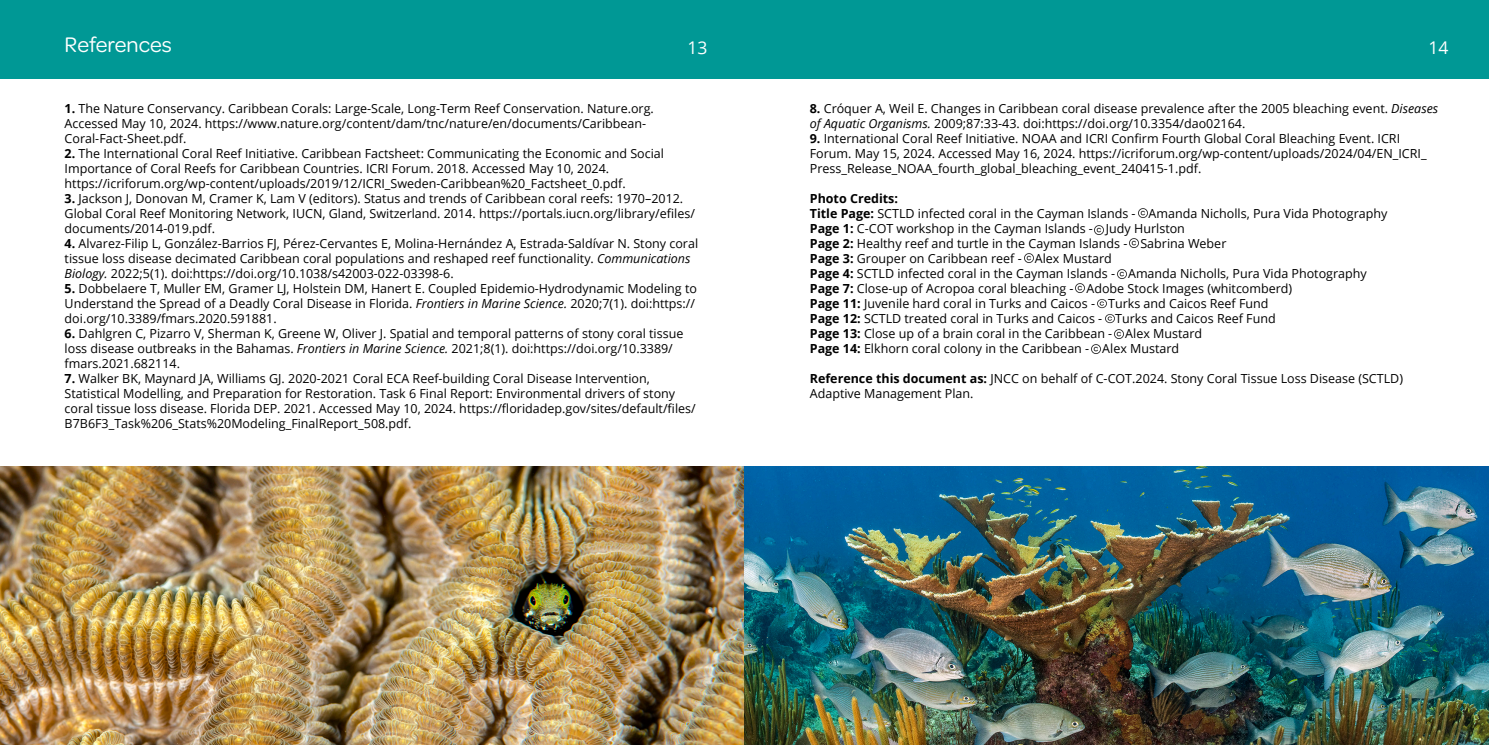
<style>
.page{position:relative;width:1489px;height:745px;background:#fff}
.page>*{position:absolute;margin:0;border:0;box-sizing:border-box;transform-origin:0 0}
.t1{font:22.5px "Omnes";color:#fff}
.t2{font:17.5px "Open Sans";color:#fff}
.t3{font:12.5px/15px "Open Sans";color:#000}
.t4{font:700 12.5px "Open Sans";color:#000}
.s1{font-weight:700}
.s2{font-style:italic}
</style>
<div class="page">
<div style="left:0;top:0;width:744px;height:78px;background:#009895"></div>
<img style="left:0;top:466px;width:1488px;height:278px">
<div style="left:744px;top:0;width:744px;height:78px;background:#009895"></div>
<svg style="left:1138px;top:208px;width:9px;height:10px"></svg>
<svg style="left:1094px;top:225px;width:10px;height:10px"></svg>
<svg style="left:1129px;top:238px;width:10px;height:10px"></svg>
<svg style="left:1024px;top:253px;width:10px;height:10px"></svg>
<svg style="left:1075px;top:269px;width:52px;height:85px"></svg>
<p class="t1" style="left:65px;top:30px;width:109px">References</p>
<p class="t2" style="left:687px;top:35px;width:22px">13</p>
<p class="t3" style="left:65px;top:100px;width:590px"><span class="s1">1.</span> The Nature Conservancy. Caribbean Corals: Large-Scale, Long-Term Reef Conservation. Nature.org.</p>
<p class="t3" style="left:65px;top:115px;width:583px">Accessed May 10, 2024. https://www.nature.org/content/dam/tnc/nature/en/documents/Caribbean-</p>
<p class="t3" style="left:65px;top:130px;width:123px">Coral-Fact-Sheet.pdf.</p>
<p class="t3" style="left:65px;top:145px;width:601px"><span class="s1">2.</span> The International Coral Reef Initiative. Caribbean Factsheet: Communicating the Economic and Social</p>
<p class="t3" style="left:65px;top:160px;width:546px">Importance of Coral Reefs for Caribbean Countries. ICRI Forum. 2018. Accessed May 10, 2024.</p>
<p class="t3" style="left:65px;top:175px;width:562px">https://icriforum.org/wp-content/uploads/2019/12/ICRI_Sweden-Caribbean%20_Factsheet_0.pdf.</p>
<p class="t3" style="left:65px;top:190px;width:631px"><span class="s1">3.</span> Jackson J, Donovan M, Cramer K, Lam V (editors). Status and trends of Caribbean coral reefs: 1970–2012.<br>Global Coral Reef Monitoring Network, IUCN, Gland, Switzerland. 2014. https://portals.iucn.org/library/efiles/ documents/2014-019.pdf.</p>
<p class="t3" style="left:65px;top:235px;width:635px"><span class="s1">4.</span> Alvarez-Filip L, González-Barrios FJ, Pérez-Cervantes E, Molina-Hernández A, Estrada-Saldívar N. Stony coral tissue loss disease decimated Caribbean coral populations and reshaped reef functionality. <span class="s2">Communications<br>Biology.</span> 2022;5(1). doi:https://doi.org/10.1038/s42003-022-03398-6.</p>
<p class="t3" style="left:65px;top:280px;width:634px"><span class="s1">5.</span> Dobbelaere T, Muller EM, Gramer LJ, Holstein DM, Hanert E. Coupled Epidemio-Hydrodynamic Modeling to<br>Understand the Spread of a Deadly Coral Disease in Florida. <span class="s2">Frontiers in Marine Science.</span> 2020;7(1). doi:https:// doi.org/10.3389/fmars.2020.591881.</p>
<p class="t3" style="left:65px;top:325px;width:620px"><span class="s1">6.</span> Dahlgren C, Pizarro V, Sherman K, Greene W, Oliver J. Spatial and temporal patterns of stony coral tissue loss disease outbreaks in the Bahamas. <span class="s2">Frontiers in Marine Science.</span> 2021;8(1). doi:https://doi.org/10.3389/ fmars.2021.682114.</p>
<p class="t3" style="left:65px;top:370px;width:586px"><span class="s1">7.</span> Walker BK, Maynard JA, Williams GJ. 2020-2021 Coral ECA Reef-building Coral Disease Intervention,</p>
<p class="t3" style="left:65px;top:385px;width:632px">Statistical Modelling, and Preparation for Restoration. Task 6 Final Report: Environmental drivers of stony coral tissue loss disease. Florida DEP. 2021. Accessed May 10, 2024. https://floridadep.gov/sites/default/files/<br>B7B6F3_Task%206_Stats%20Modeling_FinalReport_508.pdf.</p>
<p class="t2" style="left:1428px;top:35px;width:22px">14</p>
<p class="t3" style="left:809px;top:100px;width:630px"><span class="s1">8.</span> Cróquer A, Weil E. Changes in Caribbean coral disease prevalence after the 2005 bleaching event. <span class="s2">Diseases of Aquatic Organisms.</span> 2009;87:33-43. doi:https://doi.org/10.3354/dao02164.</p>
<p class="t3" style="left:809px;top:130px;width:592px"><span class="s1">9.</span> International Coral Reef Initiative. NOAA and ICRI Confirm Fourth Global Coral Bleaching Event. ICRI</p>
<p class="t3" style="left:809px;top:145px;width:618px">Forum. May 15, 2024. Accessed May 16, 2024. https://icriforum.org/wp-content/uploads/2024/04/EN_ICRI_<br>Press_Release_NOAA_fourth_global_bleaching_event_240415-1.pdf.</p>
<p class="t4" style="left:809px;top:189px;width:90px">Photo Credits:</p>
<p class="t3" style="left:809px;top:205px;width:579px"><span class="s1">Title Page:</span> SCTLD infected coral in the Cayman Islands - Amanda Nicholls, Pura Vida Photography</p>
<p class="t3" style="left:809px;top:220px;width:376px"><span class="s1">Page 1:</span> C-COT workshop in the Cayman Islands - Judy Hurlston</p>
<p class="t3" style="left:809px;top:235px;width:418px"><span class="s1">Page 2:</span> Healthy reef and turtle in the Cayman Islands - Sabrina Weber</p>
<p class="t3" style="left:809px;top:250px;width:303px"><span class="s1">Page 3:</span> Grouper on Caribbean reef - Alex Mustard</p>
<p class="t3" style="left:809px;top:265px;width:558px"><span class="s1">Page 4:</span> SCTLD infected coral in the Cayman Islands - Amanda Nicholls, Pura Vida Photography</p>
<p class="t3" style="left:809px;top:280px;width:484px"><span class="s1">Page 7:</span> Close-up of Acropoa coral bleaching - Adobe Stock Images (whitcomberd)</p>
<p class="t3" style="left:809px;top:295px;width:460px"><span class="s1">Page 11:</span> Juvenile hard coral in Turks and Caicos - Turks and Caicos Reef Fund</p>
<p class="t3" style="left:809px;top:310px;width:467px"><span class="s1">Page 12:</span> SCTLD treated coral in Turks and Caicos - Turks and Caicos Reef Fund</p>
<p class="t3" style="left:809px;top:325px;width:394px"><span class="s1">Page 13:</span> Close up of a brain coral in the Caribbean - Alex Mustard</p>
<p class="t3" style="left:809px;top:340px;width:371px"><span class="s1">Page 14:</span> Elkhorn coral colony in the Caribbean - Alex Mustard</p>
<p class="t3" style="left:809px;top:370px;width:594px"><span class="s1">Reference this document as:</span> JNCC on behalf of C-COT.2024. Stony Coral Tissue Loss Disease (SCTLD)</p>
<p class="t3" style="left:809px;top:385px;width:165px">Adaptive Management Plan.</p>
</div>
